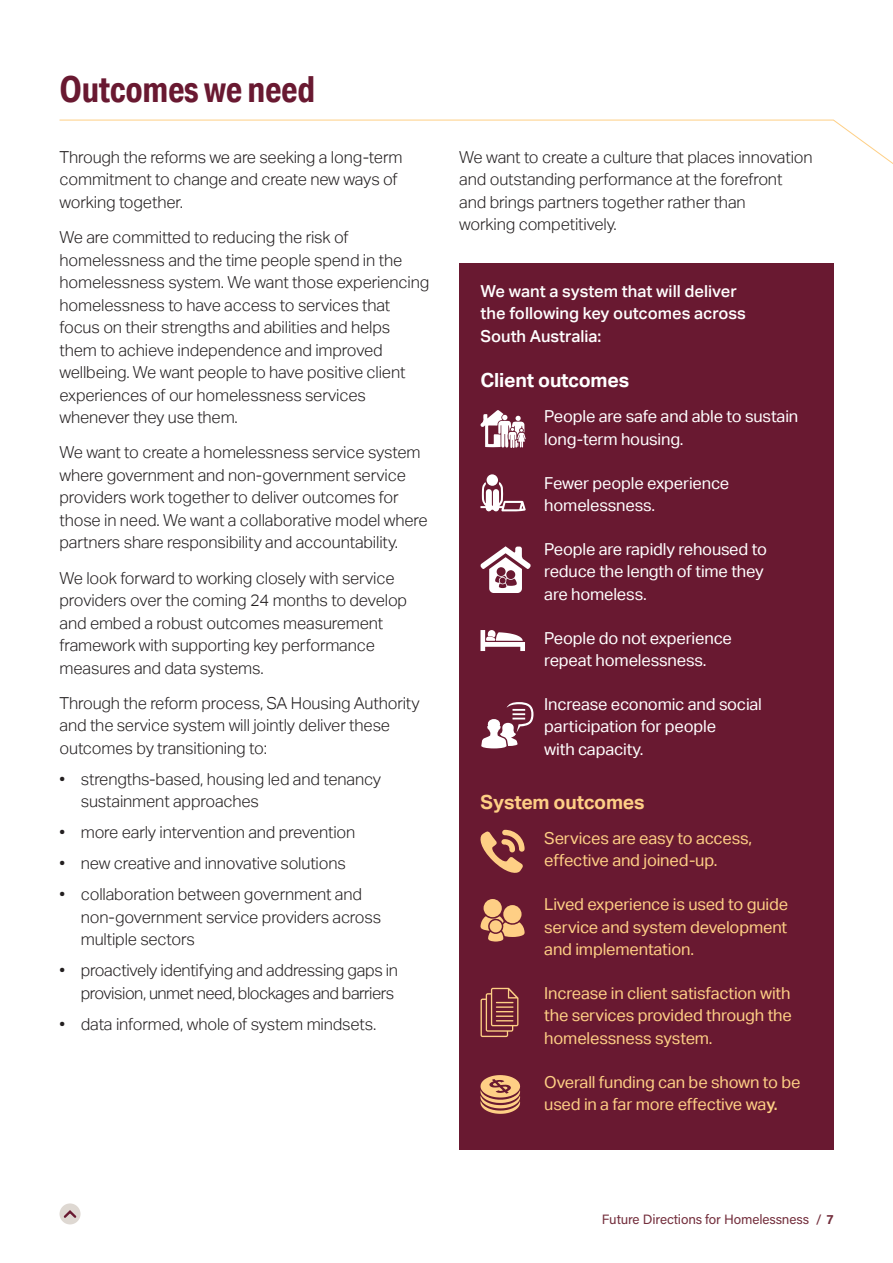
<style>
.page{position:relative;width:893px;height:1263px;background:#fff}
.page>*{position:absolute;margin:0;border:0;box-sizing:border-box;transform-origin:0 0}
._1__Heading_-_BURG{font:700 36px "Aktiv Grotesk Cd";letter-spacing:-.01em;color:#691931}
._2__Subhead_-_BURG{font:700 19.5px "Aktiv Grotesk";letter-spacing:-.01em;color:#fff}
._2__Subhead_-_BURG-2{font:700 19.5px "Aktiv Grotesk";letter-spacing:-.01em;color:#fecf85}
._3__Body_Copy{font:300 16.5px/22.5px "Aktiv Grotesk";letter-spacing:-.01em;color:#231f20}
._3__Body_Copy-2{font:16.5px/22.5px "Aktiv Grotesk";letter-spacing:-.01em;color:#fecf85}
._3__Body_Copy-3{font:16.5px/22.5px "Aktiv Grotesk";letter-spacing:-.01em;color:#fff}
._3__Body_Copy-4{font:300 16.5px/22.5px "Aktiv Grotesk";letter-spacing:-.03em;color:#231f20;text-align:right}
._3__Body_Copy-5{font:500 16.5px/22.5px "Aktiv Grotesk";color:#fff}
.t1{font:13.5px "Acumin Pro";letter-spacing:-.01em;color:#742f3d}
.s1{font-weight:500}
.s2{font-weight:700}
</style>
<div class="page">
<div style="left:60px;top:1203px;width:21px;height:21px;background:#ded8d2;border-radius:50%"></div>
<svg style="left:63px;top:1210px;width:14px;height:8px"></svg>
<div style="left:459px;top:264px;width:374px;height:886px;background:#691931"></div>
<svg style="left:480px;top:410px;width:46px;height:38px"></svg>
<svg style="left:480px;top:482px;width:46px;height:30px"></svg>
<div style="left:487px;top:474px;width:11px;height:12px;background:#fff;border-radius:50%"></div>
<svg style="left:480px;top:546px;width:51px;height:47px"></svg>
<svg style="left:480px;top:630px;width:45px;height:21px"></svg>
<svg style="left:481px;top:702px;width:52px;height:46px"></svg>
<svg style="left:480px;top:830px;width:45px;height:43px"></svg>
<div style="left:484px;top:899px;width:18px;height:18px;background:#fecf85;border-radius:50%"></div>
<div style="left:503px;top:905px;width:19px;height:18px;background:#fecf85;border-radius:50%"></div>
<svg style="left:480px;top:916px;width:45px;height:25px"></svg>
<svg style="left:480px;top:988px;width:38px;height:49px"></svg>
<svg style="left:480px;top:1075px;width:40px;height:39px"></svg>
<svg style="left:59px;top:119px;width:834px;height:45px"></svg>
<p class="_1__Heading_-_BURG" style="left:60px;top:67px;width:257px">Outcomes we need</p>
<p class="_3__Body_Copy" style="left:60px;top:146px;width:344px">Through the reforms we are seeking a long-term commitment to change and create new ways of working together.</p>
<p class="_3__Body_Copy" style="left:60px;top:226px;width:371px">We are committed to reducing the risk of homelessness and the time people spend in the homelessness system. We want those experiencing homelessness to have access to services that focus on their strengths and abilities and helps them to achieve independence and improved wellbeing. We want people to have positive client experiences of our homelessness services whenever they use them.</p>
<p class="_3__Body_Copy" style="left:60px;top:441px;width:370px">We want to create a homelessness service system where government and non-government service providers work together to deliver outcomes for those in need. We want a collaborative model where partners share responsibility and accountability.</p>
<p class="_3__Body_Copy" style="left:60px;top:567px;width:349px">We look forward to working closely with service providers over the coming 24 months to develop and embed a robust outcomes measurement framework with supporting key performance measures and data systems.</p>
<p class="_3__Body_Copy" style="left:60px;top:692px;width:362px">Through the reform process, SA Housing Authority and the service system will jointly deliver these outcomes by transitioning to:</p>
<p class="_3__Body_Copy" style="left:81px;top:768px;width:302px;text-indent:-21px">• strengths-based, housing led and tenancy sustainment approaches</p>
<p class="_3__Body_Copy" style="left:60px;top:821px;width:297px">• more early intervention and prevention</p>
<p class="_3__Body_Copy" style="left:60px;top:852px;width:288px">• new creative and innovative solutions</p>
<p class="_3__Body_Copy" style="left:81px;top:883px;width:302px;text-indent:-21px">• collaboration between government and non-government service providers across multiple sectors</p>
<p class="_3__Body_Copy-4" style="left:60px;top:959px;width:340px">• proactively identifying and addressing gaps in provision, unmet need, blockages and barriers</p>
<p class="_3__Body_Copy" style="left:60px;top:1013px;width:318px">• data informed, whole of system mindsets.</p>
<p class="_3__Body_Copy" style="left:459px;top:146px;width:355px">We want to create a culture that places innovation and outstanding performance at the forefront and brings partners together rather than<br>working competitively.</p>
<p class="_3__Body_Copy-5" style="left:480px;top:280px;width:267px">We want a system that will deliver the following key outcomes across<br>South Australia:</p>
<p class="_2__Subhead_-_BURG" style="left:480px;top:369px;width:150px">Client outcomes</p>
<p class="_3__Body_Copy-3" style="left:544px;top:405px;width:255px">People are safe and able to sustain long-term housing.</p>
<p class="_3__Body_Copy-3" style="left:544px;top:471px;width:187px">Fewer people experience homelessness.</p>
<p class="_3__Body_Copy-3" style="left:544px;top:538px;width:224px">People are rapidly rehoused to reduce the length of time they are homeless.</p>
<p class="_3__Body_Copy-3" style="left:544px;top:627px;width:189px">People do not experience repeat homelessness.</p>
<p class="_3__Body_Copy-3" style="left:544px;top:693px;width:219px">Increase economic and social participation for people<br>with capacity.</p>
<p class="_2__Subhead_-_BURG-2" style="left:480px;top:790px;width:166px">System outcomes</p>
<p class="_3__Body_Copy-2" style="left:544px;top:827px;width:210px">Services are easy to access, effective and joined-up.</p>
<p class="_3__Body_Copy-2" style="left:544px;top:893px;width:245px;text-align:justify">Lived experience is used to guide service and system development and implementation.</p>
<p class="_3__Body_Copy-2" style="left:544px;top:982px;width:249px;text-align:justify">Increase in client satisfaction with the services provided through the homelessness system.</p>
<p class="_3__Body_Copy-2" style="left:544px;top:1071px;width:258px">Overall funding can be shown to be used in a far more effective wa<span class="s1">y.</span></p>
<p class="t1" style="left:602px;top:1210px;width:233px">Future Directions for Homelessness <span class="s1">/</span> <span class="s2">7</span></p>
</div>
